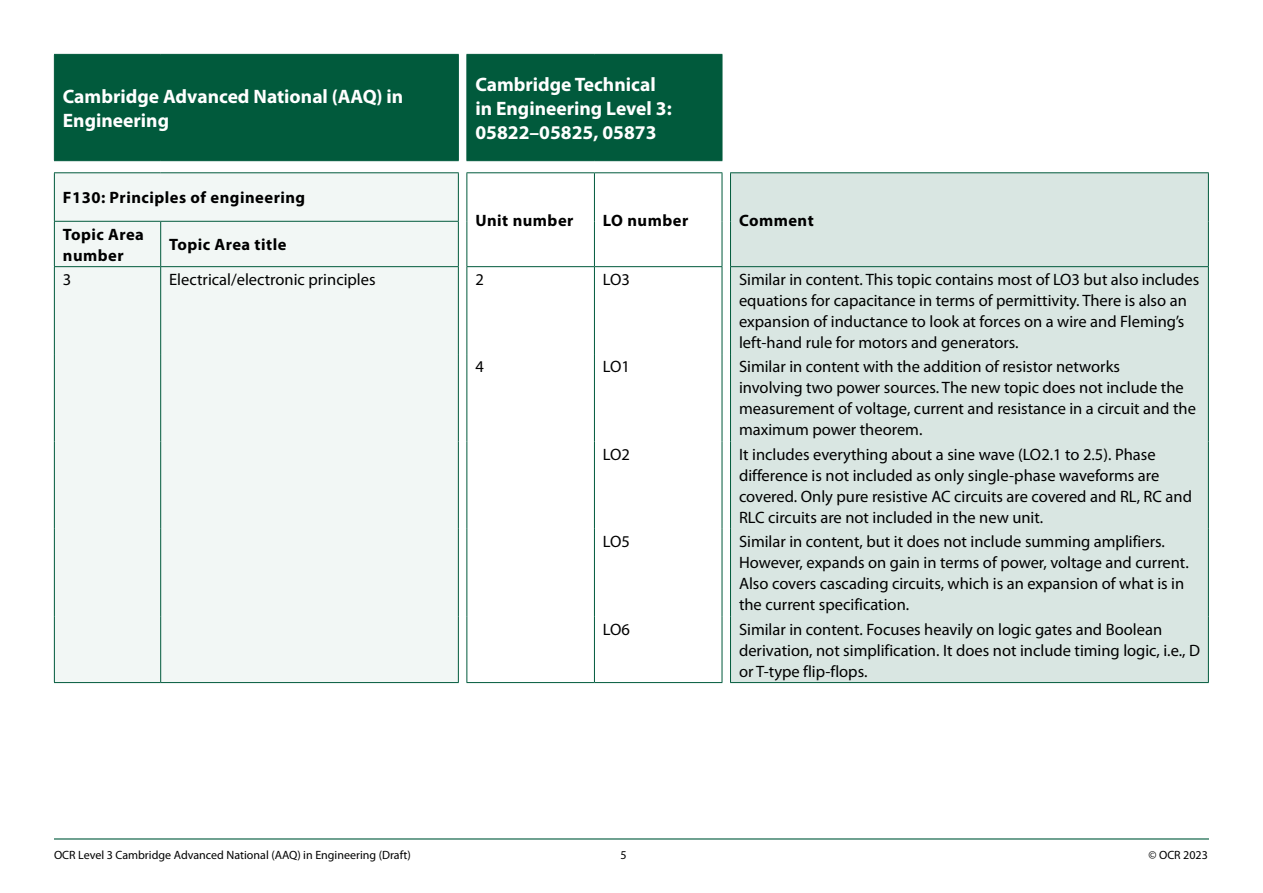
<style>
.page{position:relative;width:1263px;height:893px;background:#fff}
.page>*{position:absolute;margin:0;border:0;box-sizing:border-box;transform-origin:0 0}
.Table_header_row{font:700 19.5px/24px "Myriad Pro";color:#fff}
.t1{font:16.5px/21px "Myriad Pro";color:#000}
.Table_subhead_black{font:700 16.5px/21px "Myriad Pro";letter-spacing:.03em;color:#000}
.t2{font:12px "Myriad Pro";color:#000}
</style>
<div class="page">
<hr style="left:54px;top:838px;width:1155px;height:1px;background:#015a3c">
<div style="left:55px;top:55px;width:667px;height:105px;background:#015a3c"></div>
<div style="left:55px;top:173px;width:403px;height:509px;background:#f2f7f5"></div>
<div style="left:731px;top:173px;width:477px;height:509px;background:#d9e6e2"></div>
<hr style="left:54px;top:55px;width:1px;height:105px;background:#015a3c">
<hr style="left:54px;top:54px;width:107px;height:1px;background:#015a3c">
<hr style="left:161px;top:54px;width:298px;height:1px;background:#015a3c">
<hr style="left:458px;top:55px;width:1px;height:105px;background:#015a3c">
<hr style="left:466px;top:55px;width:1px;height:105px;background:#015a3c">
<hr style="left:466px;top:54px;width:128px;height:1px;background:#015a3c">
<hr style="left:594px;top:54px;width:128px;height:1px;background:#015a3c">
<hr style="left:722px;top:55px;width:1px;height:105px;background:#015a3c">
<hr style="left:54px;top:160px;width:107px;height:1px;background:#015a3c">
<hr style="left:161px;top:160px;width:298px;height:1px;background:#015a3c">
<hr style="left:54px;top:172px;width:107px;height:1px;background:#015a3c">
<hr style="left:161px;top:172px;width:298px;height:1px;background:#015a3c">
<hr style="left:466px;top:160px;width:128px;height:1px;background:#015a3c">
<hr style="left:594px;top:160px;width:128px;height:1px;background:#015a3c">
<hr style="left:466px;top:172px;width:128px;height:1px;background:#015a3c">
<hr style="left:594px;top:172px;width:128px;height:1px;background:#015a3c">
<hr style="left:730px;top:172px;width:479px;height:1px;background:#015a3c">
<hr style="left:54px;top:173px;width:1px;height:48px;background:#015a3c">
<hr style="left:458px;top:173px;width:1px;height:48px;background:#015a3c">
<hr style="left:466px;top:173px;width:1px;height:48px;background:#015a3c">
<hr style="left:594px;top:173px;width:1px;height:48px;background:#015a3c">
<hr style="left:594px;top:221px;width:1px;height:45px;background:#015a3c">
<hr style="left:722px;top:173px;width:1px;height:48px;background:#015a3c">
<hr style="left:730px;top:173px;width:1px;height:48px;background:#015a3c">
<hr style="left:1208px;top:173px;width:1px;height:48px;background:#015a3c">
<hr style="left:1208px;top:221px;width:1px;height:45px;background:#015a3c">
<hr style="left:54px;top:222px;width:1px;height:44px;background:#015a3c">
<hr style="left:54px;top:221px;width:107px;height:1px;background:#015a3c">
<hr style="left:161px;top:221px;width:298px;height:1px;background:#015a3c">
<hr style="left:160px;top:222px;width:1px;height:44px;background:#015a3c">
<hr style="left:458px;top:222px;width:1px;height:44px;background:#015a3c">
<hr style="left:466px;top:221px;width:1px;height:45px;background:#015a3c">
<hr style="left:722px;top:221px;width:1px;height:45px;background:#015a3c">
<hr style="left:730px;top:221px;width:1px;height:45px;background:#015a3c">
<hr style="left:54px;top:266px;width:107px;height:1px;background:#015a3c">
<hr style="left:161px;top:266px;width:298px;height:1px;background:#015a3c">
<hr style="left:466px;top:266px;width:128px;height:1px;background:#015a3c">
<hr style="left:594px;top:266px;width:128px;height:1px;background:#015a3c">
<hr style="left:730px;top:266px;width:479px;height:1px;background:#015a3c">
<hr style="left:54px;top:267px;width:1px;height:87px;background:#015a3c">
<hr style="left:54px;top:354px;width:1px;height:87px;background:#015a3c">
<hr style="left:54px;top:441px;width:1px;height:88px;background:#015a3c">
<hr style="left:54px;top:529px;width:1px;height:87px;background:#015a3c">
<hr style="left:54px;top:616px;width:1px;height:66px;background:#015a3c">
<hr style="left:160px;top:267px;width:1px;height:87px;background:#015a3c">
<hr style="left:160px;top:354px;width:1px;height:87px;background:#015a3c">
<hr style="left:160px;top:441px;width:1px;height:88px;background:#015a3c">
<hr style="left:160px;top:529px;width:1px;height:87px;background:#015a3c">
<hr style="left:160px;top:616px;width:1px;height:66px;background:#015a3c">
<hr style="left:458px;top:267px;width:1px;height:87px;background:#015a3c">
<hr style="left:458px;top:354px;width:1px;height:87px;background:#015a3c">
<hr style="left:458px;top:441px;width:1px;height:88px;background:#015a3c">
<hr style="left:458px;top:529px;width:1px;height:87px;background:#015a3c">
<hr style="left:458px;top:616px;width:1px;height:66px;background:#015a3c">
<hr style="left:466px;top:267px;width:1px;height:87px;background:#015a3c">
<hr style="left:466px;top:354px;width:1px;height:87px;background:#015a3c">
<hr style="left:466px;top:441px;width:1px;height:88px;background:#015a3c">
<hr style="left:466px;top:529px;width:1px;height:87px;background:#015a3c">
<hr style="left:466px;top:616px;width:1px;height:66px;background:#015a3c">
<hr style="left:594px;top:267px;width:1px;height:87px;background:#015a3c">
<hr style="left:594px;top:354px;width:1px;height:87px;background:#015a3c">
<hr style="left:594px;top:441px;width:1px;height:88px;background:#015a3c">
<hr style="left:594px;top:529px;width:1px;height:87px;background:#015a3c">
<hr style="left:594px;top:616px;width:1px;height:66px;background:#015a3c">
<hr style="left:722px;top:267px;width:1px;height:87px;background:#015a3c">
<hr style="left:722px;top:354px;width:1px;height:87px;background:#015a3c">
<hr style="left:722px;top:441px;width:1px;height:88px;background:#015a3c">
<hr style="left:722px;top:529px;width:1px;height:87px;background:#015a3c">
<hr style="left:722px;top:616px;width:1px;height:66px;background:#015a3c">
<hr style="left:730px;top:267px;width:1px;height:87px;background:#015a3c">
<hr style="left:730px;top:354px;width:1px;height:87px;background:#015a3c">
<hr style="left:730px;top:441px;width:1px;height:88px;background:#015a3c">
<hr style="left:730px;top:529px;width:1px;height:87px;background:#015a3c">
<hr style="left:730px;top:616px;width:1px;height:66px;background:#015a3c">
<hr style="left:1208px;top:267px;width:1px;height:87px;background:#015a3c">
<hr style="left:1208px;top:354px;width:1px;height:87px;background:#015a3c">
<hr style="left:1208px;top:441px;width:1px;height:88px;background:#015a3c">
<hr style="left:1208px;top:529px;width:1px;height:87px;background:#015a3c">
<hr style="left:1208px;top:616px;width:1px;height:66px;background:#015a3c">
<hr style="left:54px;top:682px;width:107px;height:1px;background:#015a3c">
<hr style="left:161px;top:682px;width:298px;height:1px;background:#015a3c">
<hr style="left:466px;top:682px;width:128px;height:1px;background:#015a3c">
<hr style="left:594px;top:682px;width:128px;height:1px;background:#015a3c">
<hr style="left:730px;top:682px;width:479px;height:1px;background:#015a3c">
<p class="Table_header_row" style="left:63px;top:84px;width:342px">Cambridge Advanced National (AAQ) in<br>Engineering</p>
<p class="Table_subhead_black" style="left:63px;top:187px;width:244px">F130: Principles of engineering</p>
<p class="Table_header_row" style="left:475px;top:72px;width:198px">Cambridge Technical in Engineering Level 3:<br>05822–05825, 05873</p>
<p class="Table_subhead_black" style="left:475px;top:209px;width:100px">Unit number</p>
<p class="Table_subhead_black" style="left:603px;top:209px;width:87px">LO number</p>
<p class="Table_subhead_black" style="left:739px;top:209px;width:76px">Comment</p>
<p class="Table_subhead_black" style="left:63px;top:223px;width:83px">Topic Area number</p>
<p class="Table_subhead_black" style="left:169px;top:234px;width:119px">Topic Area title</p>
<p class="t1" style="left:63px;top:269px;width:10px">3</p>
<p class="t1" style="left:169px;top:269px;width:208px">Electrical/electronic principles</p>
<p class="t1" style="left:475px;top:269px;width:10px">2</p>
<p class="t1" style="left:603px;top:269px;width:28px">LO3</p>
<p class="t1" style="left:739px;top:269px;width:462px">Similar in content. This topic contains most of LO3 but also includes equations for capacitance in terms of permittivity. There is also an expansion of inductance to look at forces on a wire and Fleming’s left-hand rule for motors and generators.</p>
<p class="t1" style="left:475px;top:356px;width:10px">4</p>
<p class="t1" style="left:603px;top:356px;width:28px">LO1</p>
<p class="t1" style="left:739px;top:356px;width:458px">Similar in content with the addition of resistor networks<br>involving two power sources. The new topic does not include the measurement of voltage, current and resistance in a circuit and the maximum power theorem.</p>
<p class="t1" style="left:603px;top:443px;width:28px">LO2</p>
<p class="t1" style="left:739px;top:443px;width:454px">It includes everything about a sine wave (LO2.1 to 2.5). Phase difference is not included as only single-phase waveforms are covered. Only pure resistive AC circuits are covered and RL, RC and RLC circuits are not included in the new unit.</p>
<p class="t1" style="left:603px;top:531px;width:28px">LO5</p>
<p class="t1" style="left:739px;top:531px;width:451px">Similar in content, but it does not include summing amplifiers.<br>However, expands on gain in terms of power, voltage and current.<br>Also covers cascading circuits, which is an expansion of what is in the current specification.</p>
<p class="t1" style="left:603px;top:618px;width:28px">LO6</p>
<p class="t1" style="left:739px;top:618px;width:463px">Similar in content. Focuses heavily on logic gates and Boolean derivation, not simplification. It does not include timing logic, i.e., D or T-type flip-flops.</p>
<p class="t2" style="left:54px;top:848px;width:358px">OCR Level 3 Cambridge Advanced National (AAQ) in Engineering (Draft)</p>
<p class="t2" style="left:620px;top:848px;width:8px">5</p>
<p class="t2" style="left:1148px;top:848px;width:61px">© OCR 2023</p>
</div>
